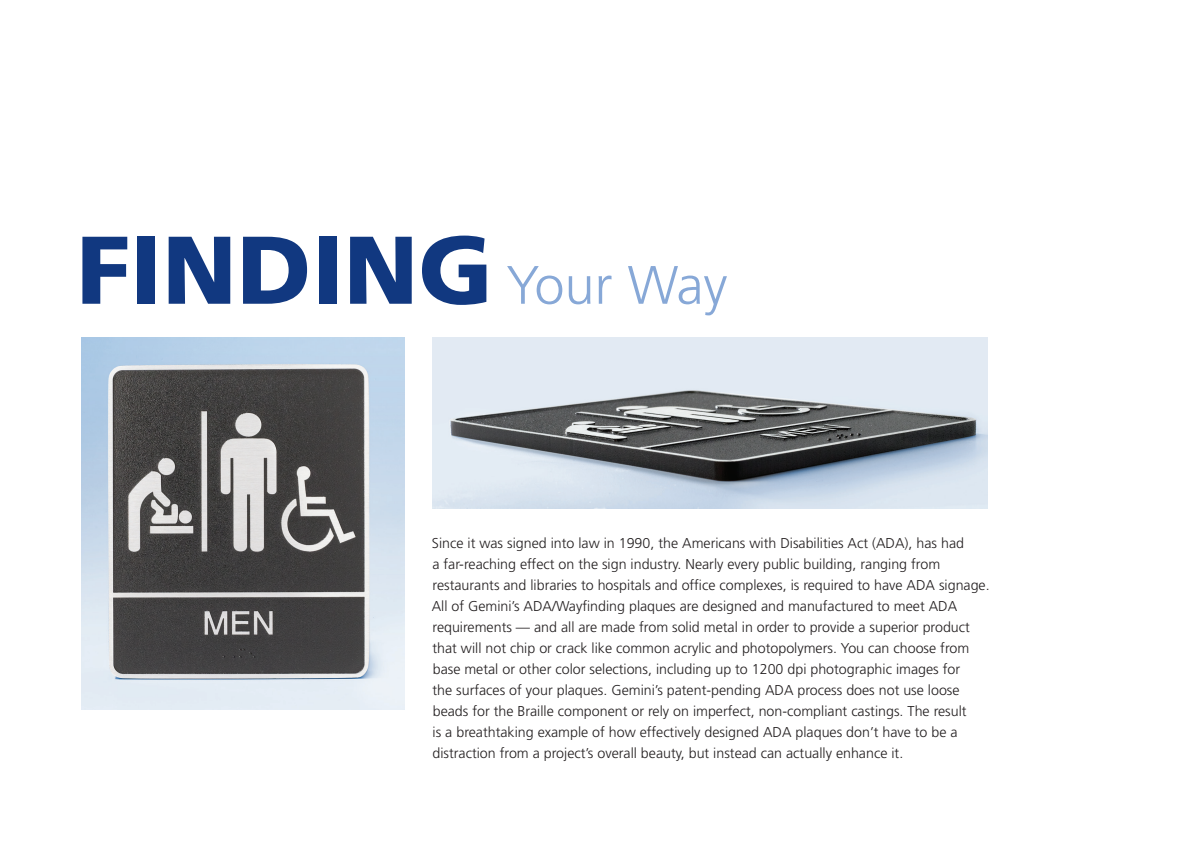
<style>
.page{position:relative;width:1188px;height:864px;background:#fff}
.page>*{position:absolute;margin:0;border:0;box-sizing:border-box;transform-origin:0 0}
.t1{font:900 96px "Frutiger LT Std";color:#113880}
.t2{font:300 54px "Frutiger LT Std";color:#87a8d7}
.t3{font:300 14.25px/21px "Frutiger LT Std";color:#231f20}
</style>
<div class="page">
<img style="left:81px;top:338px;width:324px;height:372px">
<img style="left:432px;top:338px;width:555px;height:170px">
<p class="t1" style="left:77px;top:212px;width:418px">FINDING</p>
<p class="t2" style="left:506px;top:255px;width:223px">Your Way</p>
<p class="t3" style="left:432px;top:533px;width:560px">Since it was signed into law in 1990, the Americans with Disabilities Act (ADA), has had<br>a far-reaching effect on the sign industry. Nearly every public building, ranging from restaurants and libraries to hospitals and office complexes, is required to have ADA signage.<br>All of Gemini’s ADA/Wayfinding plaques are designed and manufactured to meet ADA requirements — and all are made from solid metal in order to provide a superior product that will not chip or crack like common acrylic and photopolymers. You can choose from base metal or other color selections, including up to 1200 dpi photographic images for<br>the surfaces of your plaques. Gemini’s patent-pending ADA process does not use loose beads for the Braille component or rely on imperfect, non-compliant castings. The result<br>is a breathtaking example of how effectively designed ADA plaques don’t have to be a distraction from a project’s overall beauty, but instead can actually enhance it.</p>
</div>
